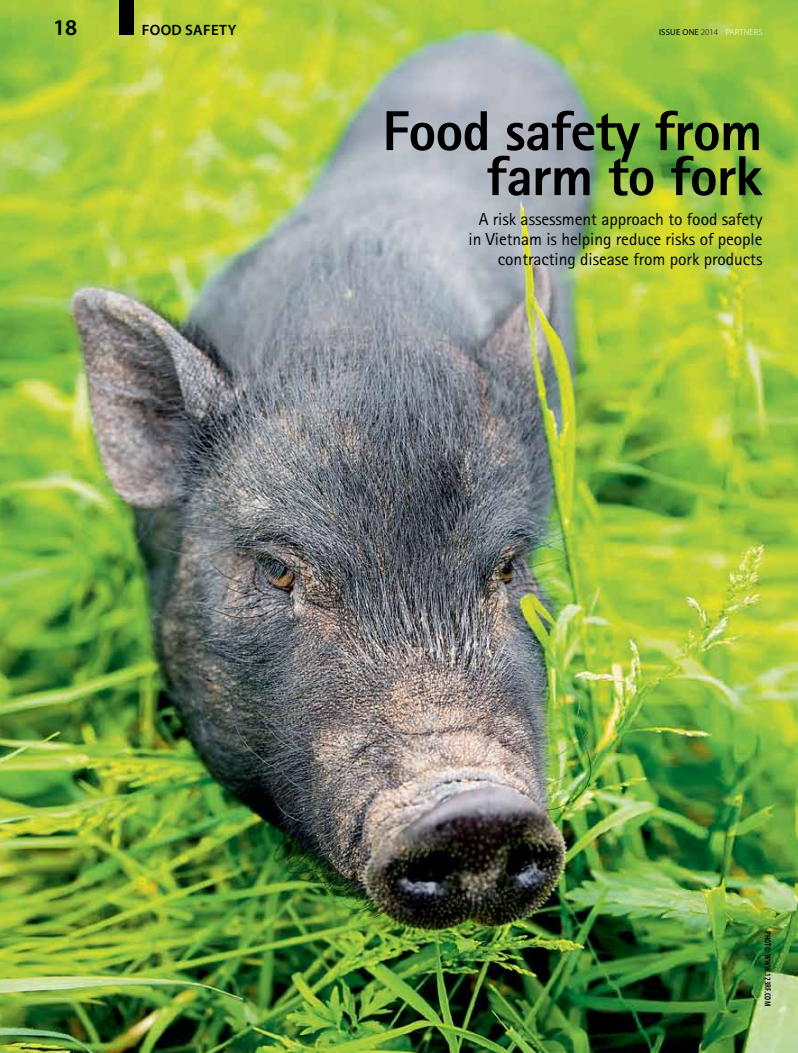
<style>
.page{position:relative;width:798px;height:1053px;background:#fff}
.page>*{position:absolute;margin:0;border:0;box-sizing:border-box;transform-origin:0 0}
.t1{font:800 56.25px/45px "Rotis Sans Serif";letter-spacing:-.02em;color:#000;text-align:right}
.t2{font:600 22.5px "Myriad Pro";color:#000}
.t3{font:17.5px/20px "Rotis Sans Serif";letter-spacing:-.005em;color:#000;text-align:right}
.t4{font:600 15px "Myriad Pro";letter-spacing:.02em;color:#000}
.t5{font:8.75px "Myriad Pro";letter-spacing:.02em;color:#000}
.t6{font:600 condensed 8.75px "Myriad Pro";letter-spacing:.01em;color:#000}
.s1{font-weight:300}
.s2{font-weight:300;color:#fff}
</style>
<div class="page">
<img style="left:0;top:0;width:797px;height:1052px">
<div style="left:119px;top:0;width:14px;height:35px;background:#000"></div>
<p class="t2" style="left:53px;top:13px;width:26px">18</p>
<p class="t4" style="left:142px;top:20px;width:96px">FOOD SAFETY</p>
<p class="t5" style="left:658px;top:26px;width:105px">ISSUE ONE <span class="s1">2014</span> <span class="s2">PARTNERS</span></p>
<h1 class="t1" style="left:382px;top:108px;width:381px">Food safety from farm to fork</h1>
<p class="t3" style="left:468px;top:209px;width:295px">A risk assessment approach to food safety in Vietnam is helping reduce risks of people contracting disease from pork products</p>
<p class="t6" style="left:772px;top:930px;width:77px;rotate:90deg">photo: www.123Rf.com</p>
</div>
